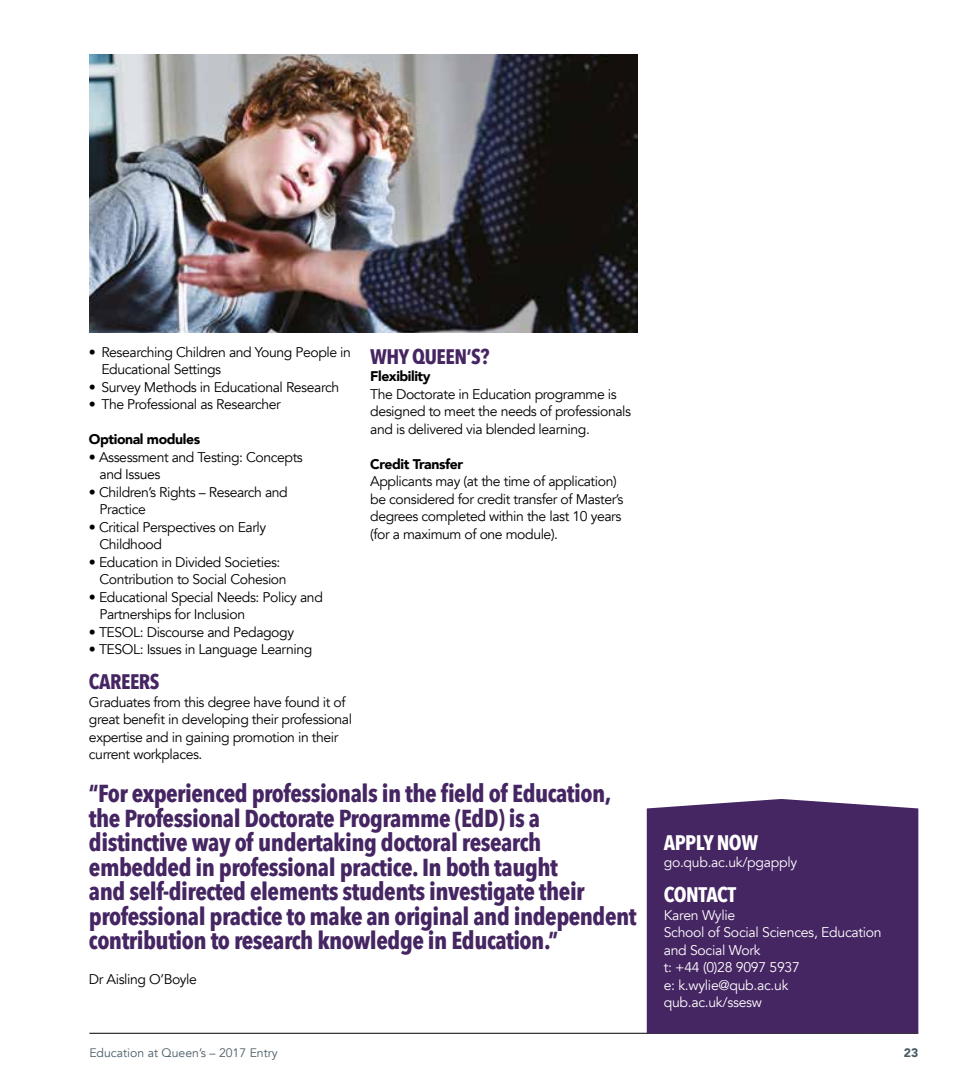
<style>
.page{position:relative;width:968px;height:1092px;background:#fff}
.page>*{position:absolute;margin:0;border:0;box-sizing:border-box;transform-origin:0 0}
.t1{font:700 24.5px/24.5px "Avenir Next Condensed";letter-spacing:-.02em;color:#452562}
.t2{font:700 21px "Avenir Next Condensed";letter-spacing:-.02em;color:#452562}
.t3{font:700 21px "Avenir Next Condensed";letter-spacing:-.02em;color:#fff}
.t4{font:14px/17.5px "Avenir";letter-spacing:-.03em;color:#000}
.t5{font:14px/17.5px "Avenir";letter-spacing:-.02em;color:#fff}
.t6{font:900 14px "Avenir";letter-spacing:-.03em;color:#000}
.t7{font:12.25px "Avenir";color:#4b5c67}
.t8{font:900 12.25px "Avenir";color:#4b5c67}
</style>
<div class="page">
<hr style="left:89px;top:1032px;width:829px;height:1px;background:#000">
<img style="left:89px;top:55px;width:548px;height:277px">
<div style="left:646px;top:799px;width:272px;height:234px;background:#452562"></div>
<p class="t4" style="left:101px;top:343px;width:251px;text-indent:-12px">• Researching Children and Young People in<br>Educational Settings</p>
<p class="t4" style="left:89px;top:378px;width:251px">• Survey Methods in Educational Research</p>
<p class="t4" style="left:89px;top:395px;width:193px">• The Professional as Researcher</p>
<p class="t6" style="left:89px;top:427px;width:113px">Optional modules</p>
<p class="t4" style="left:99px;top:448px;width:205px;text-indent:-10px">• Assessment and Testing: Concepts and Issues</p>
<p class="t4" style="left:99px;top:483px;width:190px;text-indent:-10px">• Children’s Rights – Research and<br>Practice</p>
<p class="t4" style="left:99px;top:518px;width:168px;text-indent:-10px">• Critical Perspectives on Early<br>Childhood</p>
<p class="t4" style="left:99px;top:553px;width:189px;text-indent:-10px">• Education in Divided Societies:<br>Contribution to Social Cohesion</p>
<p class="t4" style="left:99px;top:588px;width:225px;text-indent:-10px">• Educational Special Needs: Policy and<br>Partnerships for Inclusion</p>
<p class="t4" style="left:89px;top:623px;width:206px">• TESOL: Discourse and Pedagogy</p>
<p class="t4" style="left:89px;top:640px;width:225px">• TESOL: Issues in Language Learning</p>
<h2 class="t2" style="left:89px;top:669px;width:72px">CAREERS</h2>
<p class="t4" style="left:89px;top:693px;width:265px">Graduates from this degree have found it of great benefit in developing their professional expertise and in gaining promotion in their current workplaces.</p>
<h2 class="t2" style="left:370px;top:343px;width:121px">WHY QUEEN’S?</h2>
<p class="t6" style="left:370px;top:364px;width:62px">Flexibility</p>
<p class="t4" style="left:370px;top:385px;width:262px">The Doctorate in Education programme is designed to meet the needs of professionals and is delivered via blended learning.</p>
<p class="t6" style="left:370px;top:451px;width:94px">Credit Transfer</p>
<p class="t4" style="left:370px;top:472px;width:255px">Applicants may (at the time of application) be considered for credit transfer of Master’s degrees completed within the last 10 years (for a maximum of one module).</p>
<p class="t1" style="left:89px;top:781px;width:549px">“For experienced professionals in the field of Education, the Professional Doctorate Programme (EdD) is a distinctive way of undertaking doctoral research embedded in professional practice. In both taught<br>and self-directed elements students investigate their professional practice to make an original and independent contribution to research knowledge in Education.”</p>
<p class="t4" style="left:89px;top:970px;width:109px">Dr Aisling O’Boyle</p>
<h2 class="t3" style="left:663px;top:829px;width:96px">APPLY NOW</h2>
<p class="t5" style="left:663px;top:853px;width:135px">go.qub.ac.uk/pgapply</p>
<h2 class="t3" style="left:663px;top:881px;width:74px">CONTACT</h2>
<p class="t5" style="left:663px;top:906px;width:219px">Karen Wylie<br>School of Social Sciences, Education and Social Work<br>t: +44 (0)28 9097 5937<br>e: k.wylie@qub.ac.uk qub.ac.uk/ssesw</p>
<p class="t7" style="left:89px;top:1044px;width:190px">Education at Queen’s – 2017 Entry</p>
<p class="t8" style="left:903px;top:1041px;width:16px">23</p>
</div>
